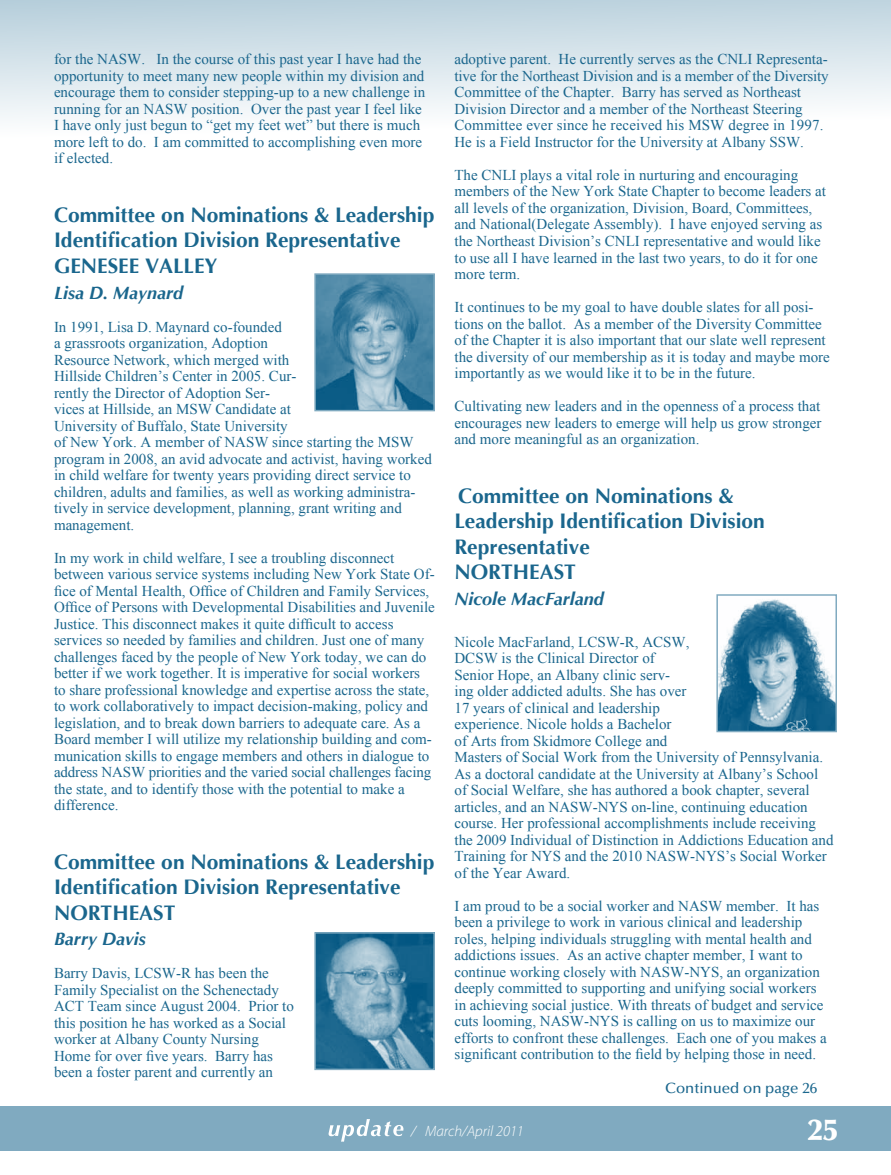
<style>
.page{position:relative;width:891px;height:1175px;background:#fff}
.page>*{position:absolute;margin:0;border:0;box-sizing:border-box;transform-origin:0 0}
.t1{font:900 30px "Optima";color:#fff}
.t2{font:700 21px/25.5px "Optima";color:#1a668d}
.t3{font:italic 700 18px "Optima";color:#1a668d}
.t4{font:15px/16.5px "Times New Roman";color:#1a668d}
.t5{font:500 15px "Optima";color:#1a668d}
.t6{font:italic 300 15px "Myriad Pro";color:#fff}
</style>
<div class="page">
<div style="left:1px;top:1106px;width:890px;height:45px;background:#80aac0"></div>
<svg style="left:329px;top:1119px;width:74px;height:22px"></svg>
<hr style="left:0;top:1106px;width:1px;height:45px;background:#80aac0">
<div style="left:0;top:0;width:891px;height:149px;background:linear-gradient(to bottom,#bbd1dd,#fff)"></div>
<img style="left:317px;top:276px;width:115px;height:132px">
<div style="left:314px;top:273px;width:121px;height:138px;border:2px solid #80aac0"></div>
<img style="left:317px;top:935px;width:115px;height:132px">
<div style="left:314px;top:932px;width:121px;height:138px;border:2px solid #80aac0"></div>
<img style="left:719px;top:599px;width:115px;height:130px">
<div style="left:716px;top:594px;width:121px;height:138px;border:2px solid #80aac0"></div>
<p class="t4" style="left:54px;top:51px;width:373px">for the NASW. In the course of this past year I have had the opportunity to meet many new people within my division and encourage them to consider stepping-up to a new challenge in running for an NASW position. Over the past year I feel like I have only just begun to “get my feet wet” but there is much more left to do. I am committed to accomplishing even more if elected.</p>
<h2 class="t2" style="left:54px;top:202px;width:382px">Committee on Nominations &amp; Leadership<br>Identification Division Representative<br>Genesee</h2>
<h2 class="t2" style="left:145px;top:253px;width:27px">Valley</h2>
<p class="t3" style="left:54px;top:282px;width:131px">Lisa D. Maynard</p>
<p class="t4" style="left:54px;top:318px;width:379px">In 1991, Lisa D. Maynard co-founded<br>a grassroots organization, Adoption<br>Resource Network, which merged with<br>Hillside Children’s Center in 2005. Cur-<br>rently the Director of Adoption Ser-<br>vices at Hillside, an MSW Candidate at<br>University of Buffalo, State University<br>of New York. A member of NASW since starting the MSW program in 2008, an avid advocate and activist, having worked in child welfare for twenty years providing direct service to children, adults and families, as well as working administra&shy;tively in service development, planning, grant writing and management.</p>
<p class="t4" style="left:54px;top:549px;width:382px">In my work in child welfare, I see a troubling disconnect between various service systems including New York State Of&shy;fice of Mental Health, Office of Children and Family Services, Office of Persons with Developmental Disabilities and Juvenile Justice. This disconnect makes it quite difficult to access services so needed by families and children. Just one of many challenges faced by the people of New York today, we can do better if we work together. It is imperative for social workers to share professional knowledge and expertise across the state, to work collaboratively to impact decision-making, policy and legislation, and to break down barriers to adequate care. As a Board member I will utilize my relationship building and com&shy;munication skills to engage members and others in dialogue to address NASW priorities and the varied social challenges facing the state, and to identify those with the potential to make a difference.</p>
<h2 class="t2" style="left:54px;top:849px;width:382px">Committee on Nominations &amp; Leadership<br>Identification Division Representative<br>Northeast</h2>
<p class="t3" style="left:54px;top:928px;width:93px">Barry Davis</p>
<p class="t4" style="left:54px;top:964px;width:241px">Barry Davis, LCSW-R has been the Family Specialist on the Schenectady ACT Team since August 2004. Prior to this position he has worked as a Social worker at Albany County Nursing Home for over five years. Barry has been a foster parent and currently an</p>
<p class="t4" style="left:454px;top:51px;width:376px">adoptive parent. He currently serves as the CNLI Representa&shy;tive for the Northeast Division and is a member of the Diversity Committee of the Chapter. Barry has served as Northeast Division Director and a member of the Northeast Steering Committee ever since he received his MSW degree in 1997.<br>He is a Field Instructor for the University at Albany SSW.</p>
<p class="t4" style="left:454px;top:166px;width:373px">The CNLI plays a vital role in nurturing and encouraging members of the New York State Chapter to become leaders at all levels of the organization, Division, Board, Committees, and National(Delegate Assembly). I have enjoyed serving as the Northeast Division’s CNLI representative and would like to use all I have learned in the last two years, to do it for one more term.</p>
<p class="t4" style="left:454px;top:298px;width:377px">It continues to be my goal to have double slates for all posi&shy;tions on the ballot. As a member of the Diversity Committee of the Chapter it is also important that our slate well represent the diversity of our membership as it is today and maybe more importantly as we would like it to be in the future.</p>
<p class="t4" style="left:454px;top:397px;width:368px;text-align:justify">Cultivating new leaders and in the openness of a process that encourages new leaders to emerge will help us grow stronger and more meaningful as an organization.</p>
<h2 class="t2" style="left:454px;top:483px;width:312px">Committee on Nominations &amp;<br>Leadership Identification Division<br>Representative<br>Northeast</h2>
<p class="t3" style="left:454px;top:588px;width:151px">Nicole MacFarland</p>
<p class="t4" style="left:454px;top:633px;width:381px">Nicole MacFarland, LCSW-R, ACSW,<br>DCSW is the Clinical Director of<br>Senior Hope, an Albany clinic serv-<br>ing older addicted adults. She has over<br>17 years of clinical and leadership<br>experience. Nicole holds a Bachelor<br>of Arts from Skidmore College and<br>Masters of Social Work from the University of Pennsylvania.<br>As a doctoral candidate at the University at Albany’s School of Social Welfare, she has authored a book chapter, several articles, and an NASW-NYS on-line, continuing education course. Her professional accomplishments include receiving the 2009 Individual of Distinction in Addictions Education and Training for NYS and the 2010 NASW-NYS’s Social Worker of the Year Award.</p>
<p class="t4" style="left:454px;top:897px;width:374px">I am proud to be a social worker and NASW member. It has been a privilege to work in various clinical and leadership roles, helping individuals struggling with mental health and addictions issues. As an active chapter member, I want to continue working closely with NASW-NYS, an organization deeply committed to supporting and unifying social workers in achieving social justice. With threats of budget and service cuts looming, NASW-NYS is calling on us to maximize our efforts to confront these challenges. Each one of you makes a significant contribution to the field by helping those in need.</p>
<p class="t5" style="left:665px;top:1079px;width:154px">Continued on page 26</p>
<p class="t6" style="left:411px;top:1122px;width:114px">/ March/April 2011</p>
<h1 class="t1" style="left:808px;top:1112px;width:31px">25</h1>
</div>
